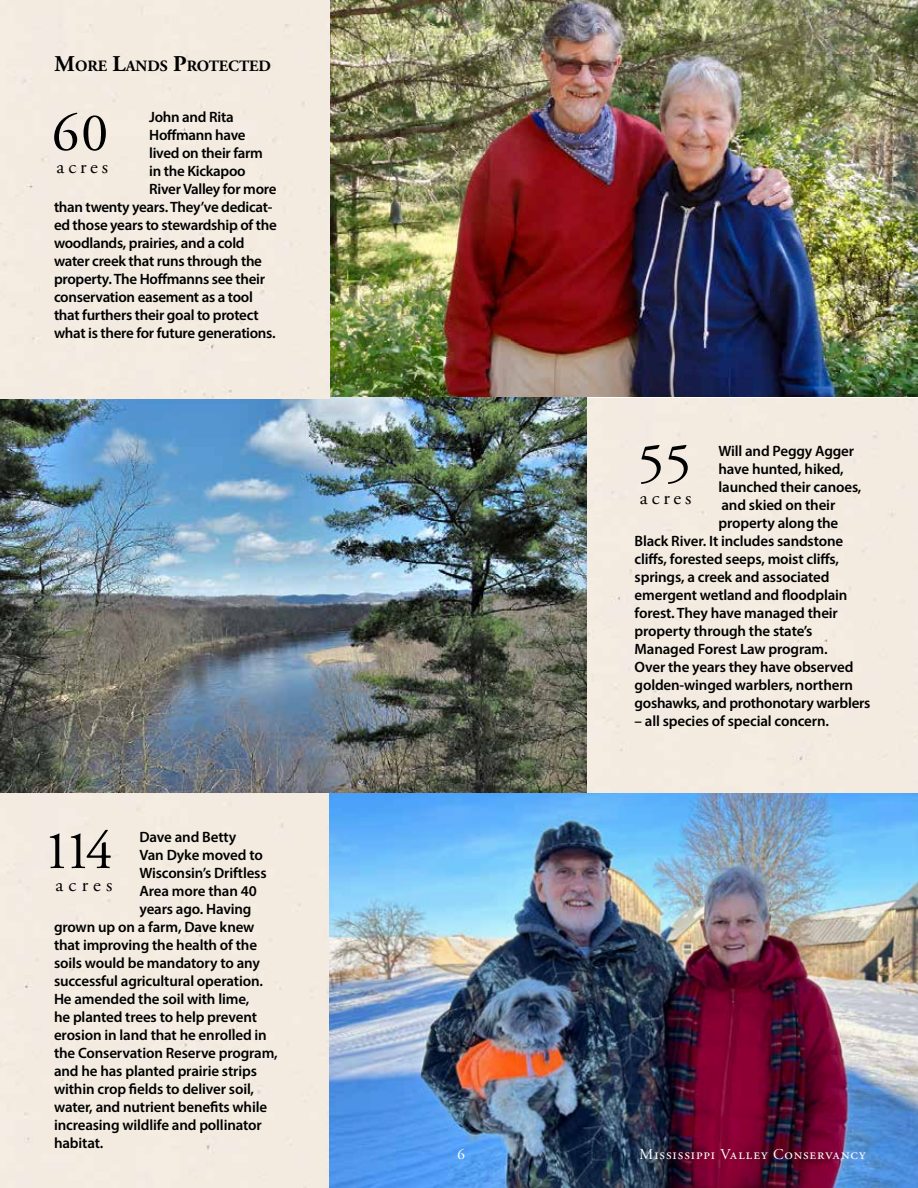
<style>
.page{position:relative;width:918px;height:1188px;background:#fff}
.page>*{position:absolute;margin:0;border:0;box-sizing:border-box;transform-origin:0 0}
.t1{font:54px "Adobe Garamond Pro";letter-spacing:-.055em;color:#000}
.t2{font:19.5px "Adobe Garamond Pro";color:#000}
.t3{font:700 15.75px "Adobe Garamond Pro";color:#000}
.t4{font:600 15px "Myriad Pro";letter-spacing:-.01em;color:#000}
.t5{font:15px "Adobe Garamond Pro";letter-spacing:.06em;color:#fff}
.s1{font-size:22.5px}
</style>
<div class="page">
<img style="left:0;top:397px;width:587px;height:396px">
<img style="left:0;top:793px;width:918px;height:395px">
<img style="left:330px;top:0;width:588px;height:397px">
<p class="t3" style="left:55px;top:57px;width:218px"><span class="s1">M</span>ORE <span class="s1">L</span>ANDS <span class="s1">P</span>ROTECTED</p>
<p class="t4" style="left:149px;top:107px;width:86px">John and Rita</p>
<p class="t4" style="left:149px;top:125px;width:98px">Hoffmann have</p>
<p class="t4" style="left:149px;top:143px;width:115px">lived on their farm</p>
<p class="t4" style="left:149px;top:161px;width:98px">in the Kickapoo</p>
<p class="t4" style="left:149px;top:179px;width:129px">River Valley for more</p>
<p class="t4" style="left:54px;top:197px;width:220px">than twenty years. They’ve dedicat-</p>
<p class="t4" style="left:54px;top:215px;width:224px">ed those years to stewardship of the</p>
<p class="t4" style="left:54px;top:233px;width:192px">woodlands, prairies, and a cold</p>
<p class="t4" style="left:54px;top:251px;width:210px">water creek that runs through the</p>
<p class="t4" style="left:54px;top:269px;width:213px">property. The Hoffmanns see their</p>
<p class="t4" style="left:54px;top:287px;width:200px">conservation easement as a tool</p>
<p class="t4" style="left:54px;top:305px;width:206px">that furthers their goal to protect</p>
<p class="t4" style="left:54px;top:323px;width:223px">what is there for future generations.</p>
<h1 class="t1" style="left:52px;top:100px;width:58px">60</h1>
<h2 class="t2" style="left:57px;top:156px;width:53px">acres</h2>
<h1 class="t1" style="left:43px;top:818px;width:71px">114</h1>
<h2 class="t2" style="left:55px;top:873px;width:59px">acres</h2>
<p class="t4" style="left:140px;top:827px;width:98px">Dave and Betty</p>
<p class="t4" style="left:140px;top:845px;width:125px">Van Dyke moved to</p>
<p class="t4" style="left:140px;top:863px;width:129px">Wisconsin’s Driftless</p>
<p class="t4" style="left:140px;top:881px;width:119px">Area more than 40</p>
<p class="t4" style="left:140px;top:899px;width:114px">years ago. Having</p>
<p class="t4" style="left:54px;top:917px;width:202px">grown up on a farm, Dave knew</p>
<p class="t4" style="left:54px;top:935px;width:205px">that improving the health of the</p>
<p class="t4" style="left:54px;top:953px;width:207px">soils would be mandatory to any</p>
<p class="t4" style="left:54px;top:971px;width:211px">successful agricultural operation.</p>
<p class="t4" style="left:54px;top:989px;width:197px">He amended the soil with lime,</p>
<p class="t4" style="left:54px;top:1007px;width:204px">he planted trees to help prevent</p>
<p class="t4" style="left:54px;top:1025px;width:214px">erosion in land that he enrolled in</p>
<p class="t4" style="left:54px;top:1043px;width:225px">the Conservation Reserve program,</p>
<p class="t4" style="left:54px;top:1061px;width:204px">and he has planted prairie strips</p>
<p class="t4" style="left:54px;top:1079px;width:202px">within crop fields to deliver soil,</p>
<p class="t4" style="left:54px;top:1097px;width:215px">water, and nutrient benefits while</p>
<p class="t4" style="left:54px;top:1115px;width:209px">increasing wildlife and pollinator</p>
<p class="t4" style="left:54px;top:1133px;width:51px">habitat.</p>
<h1 class="t1" style="left:638px;top:431px;width:55px">55</h1>
<h2 class="t2" style="left:640px;top:486px;width:53px">acres</h2>
<p class="t4" style="left:719px;top:441px;width:137px">Will and Peggy Agger</p>
<p class="t4" style="left:719px;top:459px;width:127px">have hunted, hiked,</p>
<p class="t4" style="left:719px;top:477px;width:144px">launched their canoes,</p>
<p class="t4" style="left:721px;top:495px;width:115px">and skied on their</p>
<p class="t4" style="left:719px;top:513px;width:121px">property along the</p>
<p class="t4" style="left:635px;top:531px;width:210px">Black River. It includes sandstone</p>
<p class="t4" style="left:635px;top:549px;width:206px">cliffs, forested seeps, moist cliffs,</p>
<p class="t4" style="left:635px;top:567px;width:196px">springs, a creek and associated</p>
<p class="t4" style="left:635px;top:585px;width:214px">emergent wetland and floodplain</p>
<p class="t4" style="left:635px;top:603px;width:205px">forest. They have managed their</p>
<p class="t4" style="left:635px;top:621px;width:179px">property through the state’s</p>
<p class="t4" style="left:635px;top:639px;width:195px">Managed Forest Law program.</p>
<p class="t4" style="left:635px;top:657px;width:220px">Over the years they have observed</p>
<p class="t4" style="left:635px;top:675px;width:220px">golden-winged warblers, northern</p>
<p class="t4" style="left:635px;top:693px;width:237px">goshawks, and prothonotary warblers</p>
<p class="t4" style="left:635px;top:711px;width:196px">– all species of special concern.</p>
<p class="t5" style="left:458px;top:1145px;width:9px">6</p>
<p class="t5" style="left:640px;top:1145px;width:228px">Mississippi Valley Conservancy</p>
</div>
